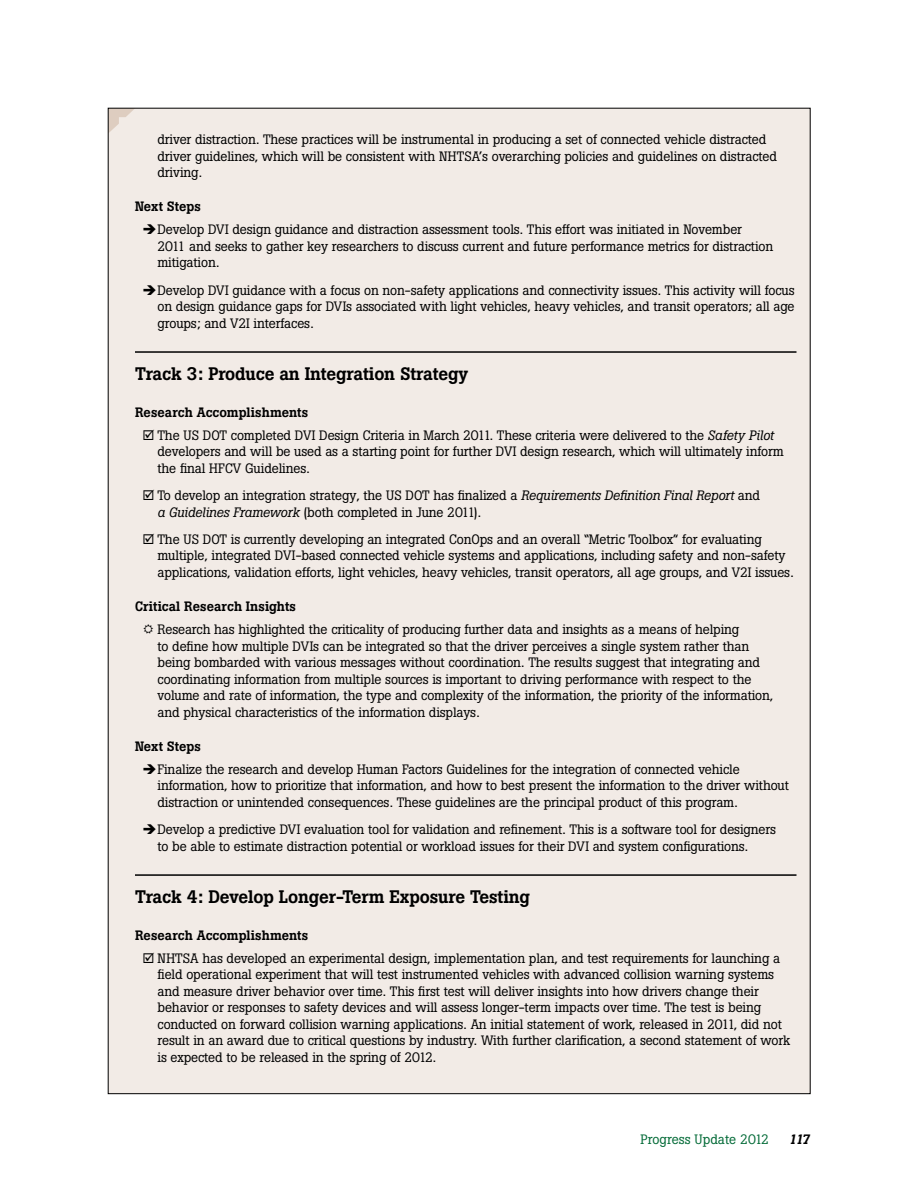
<style>
.page{position:relative;width:918px;height:1188px;background:#fff}
.page>*{position:absolute;margin:0;border:0;box-sizing:border-box;transform-origin:0 0}
.TRACK_Headlines{font:500 18px "Boton";letter-spacing:-.01em;color:#000}
.CheckmarkBullets{font:13.5px/16.5px "Boton";letter-spacing:-.01em;color:#000}
.NextStepsBullets{font:13.5px/16.5px "Boton";letter-spacing:-.01em;color:#000}
.InsightsBullets_cop{font:13.5px/16.5px "Boton";letter-spacing:-.01em;color:#000}
.TRACK_subheads{font:500 13.5px "Boton";letter-spacing:.005em;color:#000}
.t1{font:13.5px "Boton";color:#046b38}
.t2{font:italic 500 13.5px "Boton";color:#000}
.s1{font-style:italic}
</style>
<div class="page">
<div style="left:108px;top:108px;width:702px;height:986px;background:#f2ebe6"></div>
<svg style="left:110px;top:110px;width:23px;height:22px"></svg>
<hr style="left:135px;top:351px;width:661px;height:2px;background:#000">
<hr style="left:135px;top:874px;width:661px;height:2px;background:#000">
<p class="InsightsBullets_cop" style="left:158px;top:131px;width:621px">driver distraction. These practices will be instrumental in producing a set of connected vehicle distracted driver guidelines, which will be consistent with NHTSA’s overarching policies and guidelines on distracted driving.</p>
<p class="TRACK_subheads" style="left:135px;top:198px;width:67px">Next Steps</p>
<p class="NextStepsBullets" style="left:158px;top:221px;width:617px">Develop DVI design guidance and distraction assessment tools. This effort was initiated in November<br>2011 and seeks to gather key researchers to discuss current and future performance metrics for distraction mitigation.</p>
<p class="NextStepsBullets" style="left:158px;top:282px;width:639px;text-align:justify">Develop DVI guidance with a focus on non-safety applications and connectivity issues. This activity will focus on design guidance gaps for DVIs associated with light vehicles, heavy vehicles, and transit operators; all age groups; and V2I interfaces.</p>
<p class="TRACK_Headlines" style="left:135px;top:363px;width:335px">Track 3: Produce an Integration Strategy</p>
<p class="TRACK_subheads" style="left:135px;top:404px;width:175px">Research Accomplishments</p>
<p class="CheckmarkBullets" style="left:158px;top:427px;width:628px">The US DOT completed DVI Design Criteria in March 2011. These criteria were delivered to the <span class="s1">Safety Pilot </span>developers and will be used as a starting point for further DVI design research, which will ultimately inform the final HFCV Guidelines.</p>
<p class="CheckmarkBullets" style="left:158px;top:487px;width:604px">To develop an integration strategy, the US DOT has finalized a <span class="s1">Requirements Definition Final Report</span> and <span class="s1">a Guidelines Framework</span> (both completed in June 2011).</p>
<p class="CheckmarkBullets" style="left:158px;top:531px;width:638px">The US DOT is currently developing an integrated ConOps and an overall “Metric Toolbox” for evaluating multiple, integrated DVI-based connected vehicle systems and applications, including safety and non-safety applications, validation efforts, light vehicles, heavy vehicles, transit operators, all age groups, and V2I issues.</p>
<p class="TRACK_subheads" style="left:135px;top:598px;width:163px">Critical Research Insights</p>
<p class="InsightsBullets_cop" style="left:158px;top:621px;width:617px">Research has highlighted the criticality of producing further data and insights as a means of helping<br>to define how multiple DVIs can be integrated so that the driver perceives a single system rather than being bombarded with various messages without coordination. The results suggest that integrating and coordinating information from multiple sources is important to driving performance with respect to the volume and rate of information, the type and complexity of the information, the priority of the information, and physical characteristics of the information displays.</p>
<p class="TRACK_subheads" style="left:135px;top:738px;width:67px">Next Steps</p>
<p class="NextStepsBullets" style="left:158px;top:761px;width:633px">Finalize the research and develop Human Factors Guidelines for the integration of connected vehicle information, how to prioritize that information, and how to best present the information to the driver without distraction or unintended consequences. These guidelines are the principal product of this program.</p>
<p class="NextStepsBullets" style="left:158px;top:821px;width:620px">Develop a predictive DVI evaluation tool for validation and refinement. This is a software tool for designers to be able to estimate distraction potential or workload issues for their DVI and system configurations.</p>
<p class="TRACK_Headlines" style="left:135px;top:886px;width:397px">Track 4: Develop Longer-Term Exposure Testing</p>
<p class="TRACK_subheads" style="left:135px;top:927px;width:175px">Research Accomplishments</p>
<p class="CheckmarkBullets" style="left:158px;top:950px;width:634px">NHTSA has developed an experimental design, implementation plan, and test requirements for launching a field operational experiment that will test instrumented vehicles with advanced collision warning systems and measure driver behavior over time. This first test will deliver insights into how drivers change their behavior or responses to safety devices and will assess longer-term impacts over time. The test is being conducted on forward collision warning applications. An initial statement of work, released in 2011, did not result in an award due to critical questions by industry. With further clarification, a second statement of work is expected to be released in the spring of 2012.</p>
<p class="t1" style="left:641px;top:1131px;width:130px">Progress Update 2012</p>
<p class="t2" style="left:789px;top:1132px;width:23px">117</p>
</div>
